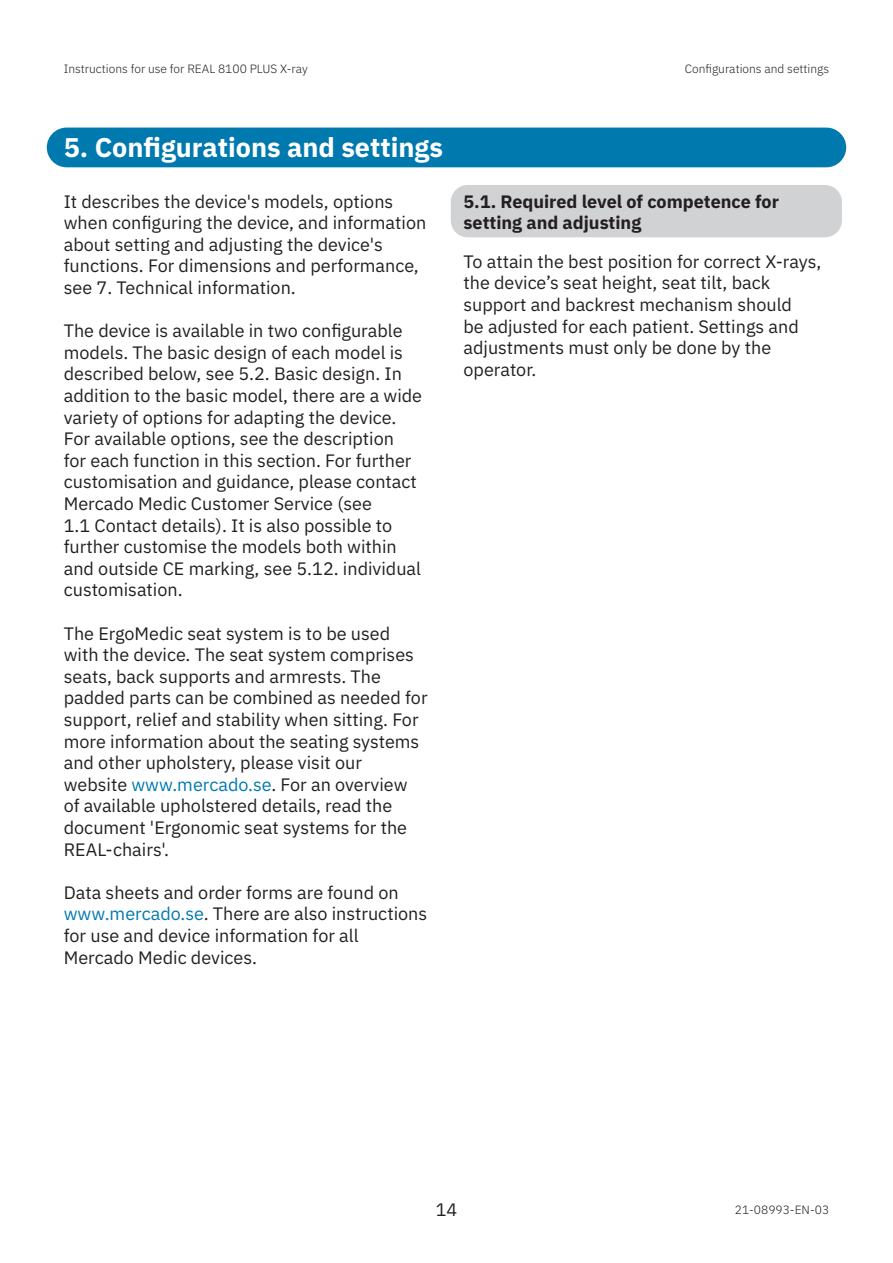
<style>
.page{position:relative;width:893px;height:1263px;background:#fff}
.page>*{position:absolute;margin:0;border:0;box-sizing:border-box;transform-origin:0 0}
.t1{font:700 27px "IBM Plex Sans";color:#fff}
.Body{font:18px/21.6px "IBM Plex Sans";color:#231f20}
.t2{font:700 18px/21.6px "IBM Plex Sans";color:#231f20}
.t3{font:300 12px "IBM Plex Sans";color:#231f20}
.s1{color:#0079af}
</style>
<div class="page">
<div style="left:47px;top:128px;width:799px;height:39px;background:#0079af;border-radius:20px"></div>
<div style="left:451px;top:185px;width:391px;height:52px;background:#d1d2d4;border-radius:17px"></div>
<p class="t3" style="left:64px;top:60px;width:245px">Instructions for use for REAL 8100 PLUS X-ray</p>
<p class="t3" style="left:685px;top:60px;width:146px">Configurations and settings</p>
<p class="t1" style="left:64px;top:126px;width:381px">5. Configurations and settings</p>
<p class="Body" style="left:64px;top:189px;width:364px">It describes the device's models, options when configuring the device, and information about setting and adjusting the device's functions. For dimensions and performance, see 7. Technical information.</p>
<p class="Body" style="left:64px;top:318px;width:360px">The device is available in two configurable models. The basic design of each model is described below, see 5.2. Basic design. In addition to the basic model, there are a wide variety of options for adapting the device.<br>For available options, see the description<br>for each function in this section. For further customisation and guidance, please contact Mercado Medic Customer Service (see<br>1.1 Contact details). It is also possible to further customise the models both within and outside CE marking, see 5.12. individual customisation.</p>
<p class="Body" style="left:64px;top:621px;width:365px">The ErgoMedic seat system is to be used with the device. The seat system comprises seats, back supports and armrests. The padded parts can be combined as needed for support, relief and stability when sitting. For more information about the seating systems and other upholstery, please visit our website <span class="s1">www.mercado.se</span>. For an overview of available upholstered details, read the document 'Ergonomic seat systems for the REAL-chairs'.</p>
<p class="Body" style="left:64px;top:880px;width:365px">Data sheets and order forms are found on <span class="s1">www.mercado.se</span>. There are also instructions for use and device information for all Mercado Medic devices.</p>
<p class="t2" style="left:463px;top:189px;width:317px">5.1. Required level of competence for setting and adjusting</p>
<p class="Body" style="left:463px;top:249px;width:359px">To attain the best position for correct X-rays, the device’s seat height, seat tilt, back support and backrest mechanism should<br>be adjusted for each patient. Settings and adjustments must only be done by the operator.</p>
<p class="Body" style="left:436px;top:1197px;width:23px">14</p>
<p class="t3" style="left:735px;top:1200px;width:96px">21-08993-EN-03</p>
</div>
